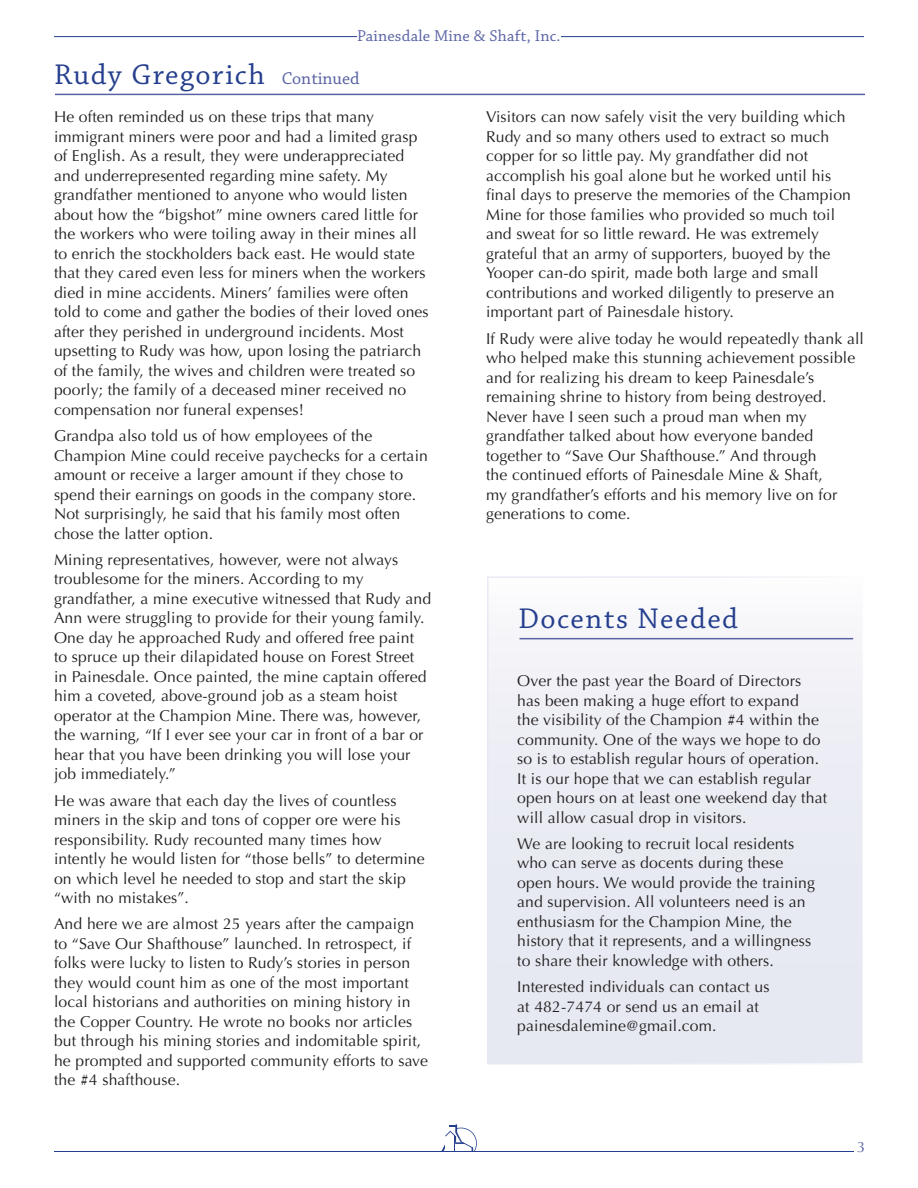
<style>
.page{position:relative;width:918px;height:1188px;background:#fff}
.page>*{position:absolute;margin:0;border:0;box-sizing:border-box;transform-origin:0 0}
.t1{font:30px "Chaparral Pro";letter-spacing:.05em;color:#253f8e}
.t2{font:16.5px "Chaparral Pro";letter-spacing:.01em;color:#5861a3}
.t3{font:15.75px/19.5px "Optima";letter-spacing:.01em;color:#231f20}
.t4{font:15px "Optima";color:#5861a3}
.s1{font-size:18px;color:#5861a3}
</style>
<div class="page">
<svg style="left:441px;top:1124px;width:36px;height:27px"></svg>
<hr style="left:54px;top:36px;width:810px;height:1px;background:#253f8e">
<div style="left:357px;top:29px;width:204px;height:12px;background:#fff"></div>
<div style="left:488px;top:577px;width:375px;height:487px;background:linear-gradient(to bottom,#f5f5f9,#e3e6f0)"></div>
<div style="left:487px;top:576px;width:377px;height:489px;border:2px solid #fff"></div>
<hr style="left:54px;top:1151px;width:799px;height:1px;background:#253f8e">
<hr style="left:55px;top:94px;width:810px;height:1px;background:#5861a3">
<hr style="left:519px;top:638px;width:334px;height:1px;background:#5861a3">
<p class="t2" style="left:357px;top:26px;width:205px">Painesdale Mine &amp; Shaft, Inc.</p>
<h1 class="t1" style="left:54px;top:58px;width:307px">Rudy Gregorich <span class="s1">Continued</span></h1>
<p class="t3" style="left:54px;top:108px;width:376px">He often reminded us on these trips that many immigrant miners were poor and had a limited grasp of English. As a result, they were underappreciated and underrepresented regarding mine safety. My grandfather mentioned to anyone who would listen about how the “bigshot” mine owners cared little for the workers who were toiling away in their mines all to enrich the stockholders back east. He would state that they cared even less for miners when the workers died in mine accidents. Miners’ families were often told to come and gather the bodies of their loved ones after they perished in underground incidents. Most upsetting to Rudy was how, upon losing the patriarch of the family, the wives and children were treated so poorly; the family of a deceased miner received no compensation nor funeral expenses!</p>
<p class="t3" style="left:54px;top:426px;width:375px">Grandpa also told us of how employees of the Champion Mine could receive paychecks for a certain amount or receive a larger amount if they chose to spend their earnings on goods in the company store.<br>Not surprisingly, he said that his family most often chose the latter option.</p>
<p class="t3" style="left:54px;top:550px;width:379px">Mining representatives, however, were not always troublesome for the miners. According to my grandfather, a mine executive witnessed that Rudy and Ann were struggling to provide for their young family.<br>One day he approached Rudy and offered free paint to spruce up their dilapidated house on Forest Street in Painesdale. Once painted, the mine captain offered him a coveted, above-ground job as a steam hoist operator at the Champion Mine. There was, however, the warning, “If I ever see your car in front of a bar or hear that you have been drinking you will lose your job immediately.”</p>
<p class="t3" style="left:54px;top:791px;width:372px">He was aware that each day the lives of countless miners in the skip and tons of copper ore were his responsibility. Rudy recounted many times how intently he would listen for “those bells” to determine on which level he needed to stop and start the skip “with no mistakes”.</p>
<p class="t3" style="left:54px;top:915px;width:375px">And here we are almost 25 years after the campaign to “Save Our Shafthouse” launched. In retrospect, if folks were lucky to listen to Rudy’s stories in person they would count him as one of the most important local historians and authorities on mining history in the Copper Country. He wrote no books nor articles but through his mining stories and indomitable spirit, he prompted and supported community efforts to save the #4 shafthouse.</p>
<p class="t3" style="left:486px;top:108px;width:367px">Visitors can now safely visit the very building which Rudy and so many others used to extract so much copper for so little pay. My grandfather did not accomplish his goal alone but he worked until his final days to preserve the memories of the Champion Mine for those families who provided so much toil and sweat for so little reward. He was extremely grateful that an army of supporters, buoyed by the Yooper can-do spirit, made both large and small contributions and worked diligently to preserve an important part of Painesdale history.</p>
<p class="t3" style="left:486px;top:329px;width:379px">If Rudy were alive today he would repeatedly thank all who helped make this stunning achievement possible and for realizing his dream to keep Painesdale’s remaining shrine to history from being destroyed.<br>Never have I seen such a proud man when my grandfather talked about how everyone banded together to “Save Our Shafthouse.” And through<br>the continued efforts of Painesdale Mine &amp; Shaft,<br>my grandfather’s efforts and his memory live on for generations to come.</p>
<h2 class="t1" style="left:518px;top:602px;width:221px">Docents Needed</h2>
<p class="t3" style="left:517px;top:671px;width:311px">Over the past year the Board of Directors has been making a huge effort to expand<br>the visibility of the Champion #4 within the community. One of the ways we hope to do so is to establish regular hours of operation.<br>It is our hope that we can establish regular open hours on at least one weekend day that will allow casual drop in visitors.</p>
<p class="t3" style="left:517px;top:834px;width:299px">We are looking to recruit local residents who can serve as docents during these open hours. We would provide the training and supervision. All volunteers need is an enthusiasm for the Champion Mine, the history that it represents, and a willingness to share their knowledge with others.</p>
<p class="t3" style="left:517px;top:977px;width:254px">Interested individuals can contact us at 482-7474 or send us an email at painesdalemine@gmail.com.</p>
<p class="t4" style="left:857px;top:1138px;width:10px">3</p>
</div>
